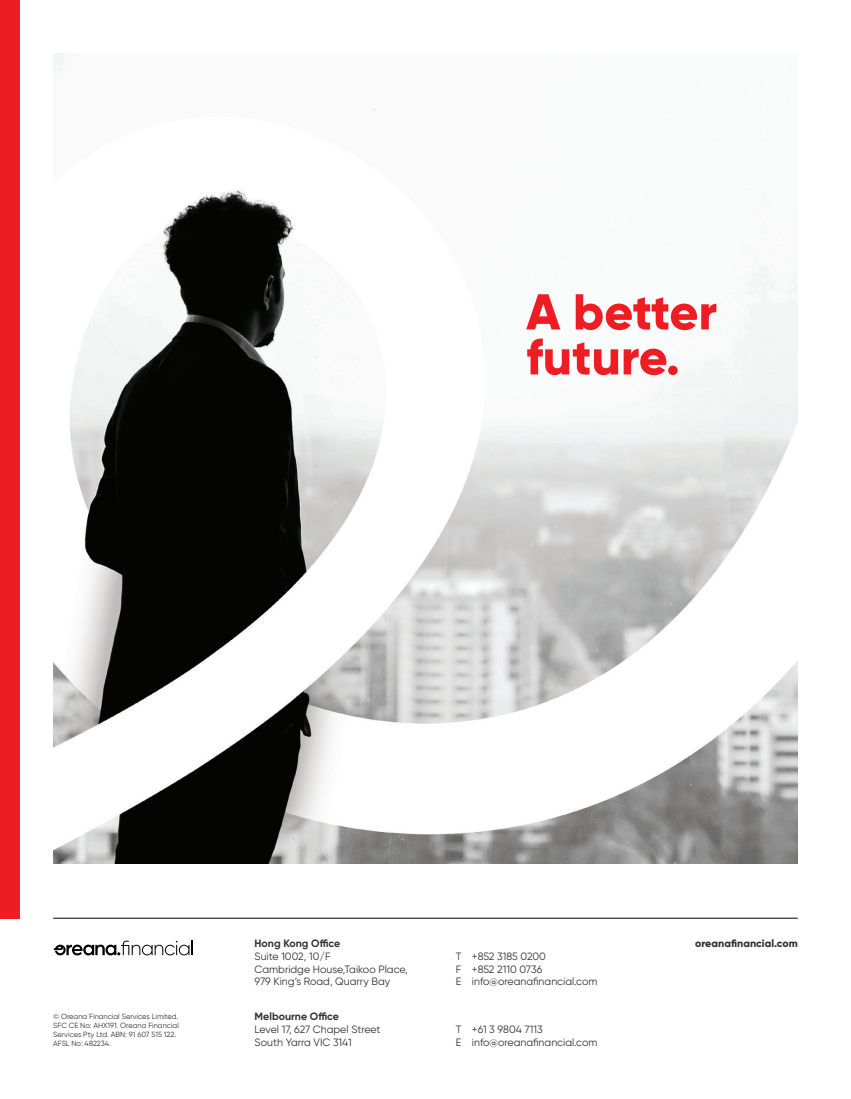
<style>
.page{position:relative;width:851px;height:1099px;background:#fff}
.page>*{position:absolute;margin:0;border:0;box-sizing:border-box;transform-origin:0 0}
.t1{font:800 50.25px/45px "Gilroy";color:#ee1d23}
.t2{font:10.62px/12.8px "Gilroy";color:#333}
.t3{font:700 10.62px "Gilroy";color:#333}
.t4{font:800 10.62px "Gilroy";letter-spacing:.005em;color:#333}
.t5{font:7.5px/9px "Gilroy";color:#333}
</style>
<div class="page">
<img style="left:53px;top:53px;width:744px;height:810px">
<div style="left:0;top:0;width:19px;height:918px;background:#ee1d23"></div>
<hr style="left:53px;top:918px;width:744px;height:1px;background:#000">
<svg style="left:54px;top:940px;width:139px;height:15px"></svg>
<h1 class="t1" style="left:526px;top:289px;width:192px">A better future.</h1>
<p class="t5" style="left:53px;top:1011px;width:127px">© Oreana Financial Services Limited.<br>SFC CE No: AHX191. Oreana Financial<br>Services Pty Ltd. ABN: 91 607 515 122.<br>AFSL No: 482234.</p>
<p class="t3" style="left:254px;top:936px;width:87px">Hong Kong Office</p>
<p class="t2" style="left:254px;top:949px;width:155px">Suite 1002, 10/F<br>Cambridge House,Taikoo Place,<br>979 King’s Road, Quarry Bay</p>
<p class="t3" style="left:254px;top:1009px;width:86px">Melbourne Office</p>
<p class="t2" style="left:254px;top:1022px;width:127px">Level 17, 627 Chapel Street<br>South Yarra VIC 3141</p>
<p class="t2" style="left:456px;top:949px;width:143px">T +852 3185 0200<br>F +852 2110 0736<br>E info@oreanafinancial.com</p>
<p class="t2" style="left:456px;top:1022px;width:143px">T +61 3 9804 7113<br>E info@oreanafinancial.com</p>
<p class="t4" style="left:695px;top:936px;width:104px">oreanafinancial.com</p>
</div>
